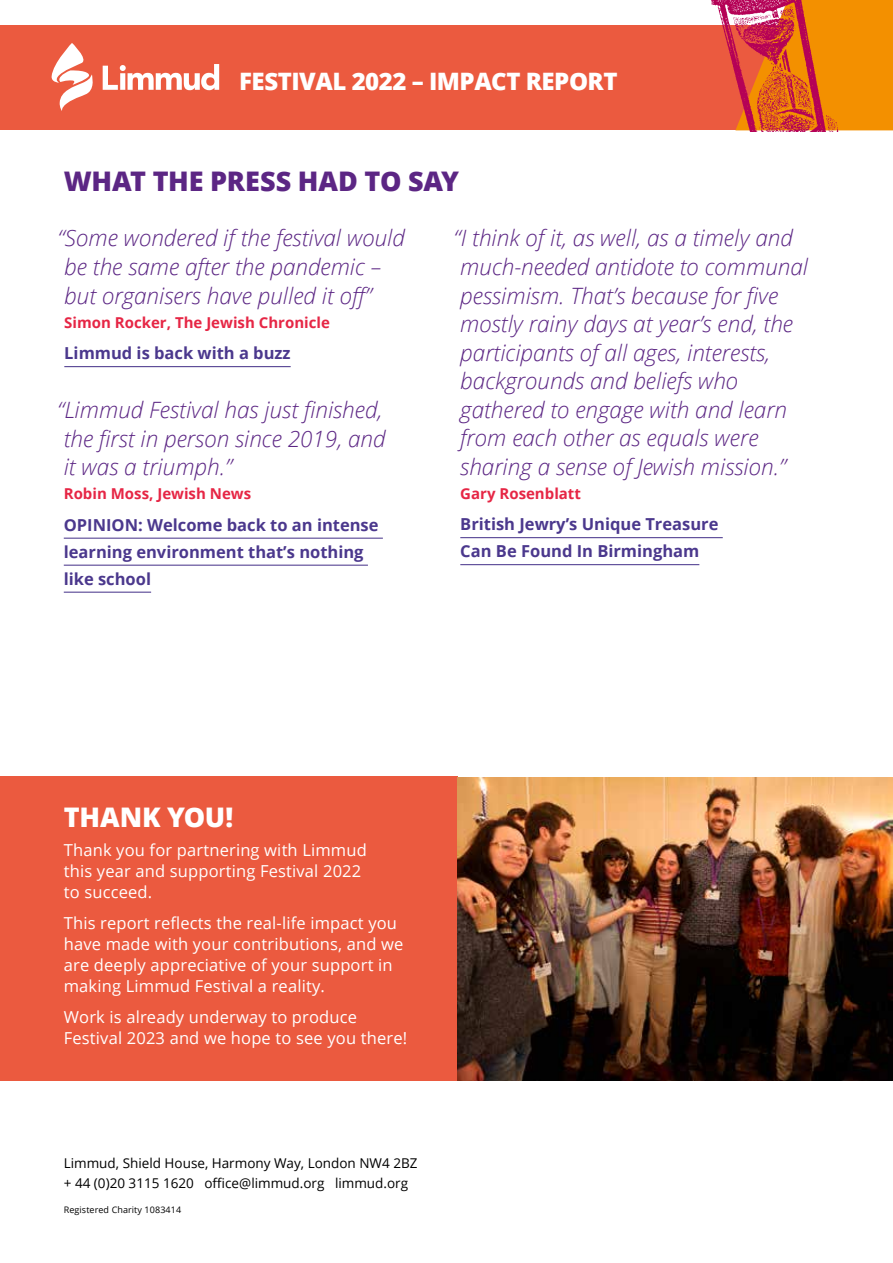
<style>
.page{position:relative;width:893px;height:1263px;background:#fff}
.page>*{position:absolute;margin:0;border:0;box-sizing:border-box;transform-origin:0 0}
.t1{font:800 27px "Open Sans";letter-spacing:-.005em;color:#5c2684}
.t2{font:800 27px "Open Sans";letter-spacing:-.01em;color:#fff}
.t3{font:800 24px "Open Sans";letter-spacing:-.02em;color:#fff}
.t4{font:italic 300 22.5px/28.5px "Open Sans";color:#5c2684}
.t5{font:16.5px/21px "Open Sans";letter-spacing:.01em;color:#fff}
.t6{font:700 16.5px/27px "Open Sans";color:#4b388d}
.t7{font:700 15px "Open Sans";color:#e62645}
.t8{font:13.5px/20.4px "Open Sans";color:#000}
.t9{font:9px "Open Sans";letter-spacing:.01em;color:#000}
</style>
<div class="page">
<div style="left:0;top:26px;width:893px;height:104px;background:#eb5a3f"></div>
<div style="left:848px;top:0;width:45px;height:130px;background:#f39000"></div>
<svg style="left:103px;top:64px;width:116px;height:26px"></svg>
<svg style="left:51px;top:43px;width:42px;height:68px"></svg>
<div style="left:0;top:776px;width:457px;height:305px;background:#eb5a3f"></div>
<img style="left:704px;top:0;width:144px;height:132px">
<hr style="left:64px;top:366px;width:227px;height:1px;background:#4b388d">
<hr style="left:460px;top:537px;width:263px;height:1px;background:#4b388d">
<hr style="left:460px;top:564px;width:239px;height:1px;background:#4b388d">
<hr style="left:64px;top:538px;width:319px;height:1px;background:#4b388d">
<hr style="left:64px;top:565px;width:304px;height:1px;background:#4b388d">
<hr style="left:64px;top:592px;width:87px;height:1px;background:#4b388d">
<img style="left:457px;top:778px;width:436px;height:303px">
<p class="t3" style="left:239px;top:63px;width:380px">FESTIVAL 2022 – IMPACT REPORT</p>
<p class="t1" style="left:64px;top:160px;width:397px">WHAT THE PRESS HAD TO SAY</p>
<p class="t4" style="left:58px;top:223px;width:348px">“Some wondered if the festival would be the same after the pandemic – but organisers have pulled it off”</p>
<p class="t7" style="left:64px;top:312px;width:267px">Simon Rocker, The Jewish Chronicle</p>
<p class="t6" style="left:64px;top:339px;width:228px">Limmud is back with a buzz</p>
<p class="t4" style="left:454px;top:223px;width:356px">“I think of it, as well, as a timely and much-needed antidote to communal pessimism. That’s because for five mostly rainy days at year’s end, the participants of all ages, interests, backgrounds and beliefs who gathered to engage with and learn from each other as equals were sharing a sense of Jewish mission.”</p>
<p class="t7" style="left:460px;top:483px;width:122px">Gary Rosenblatt</p>
<p class="t6" style="left:460px;top:510px;width:260px">British Jewry’s Unique Treasure<br>Can Be Found In Birmingham</p>
<p class="t4" style="left:57px;top:395px;width:330px">“Limmud Festival has just finished, the first in person since 2019, and it was a triumph.”</p>
<p class="t7" style="left:64px;top:483px;width:189px">Robin Moss, Jewish News</p>
<p class="t6" style="left:64px;top:511px;width:316px">OPINION: Welcome back to an intense learning environment that’s nothing like school</p>
<p class="t2" style="left:64px;top:796px;width:171px">THANK YOU!</p>
<p class="t5" style="left:64px;top:839px;width:305px">Thank you for partnering with Limmud this year and supporting Festival 2022 to succeed.</p>
<p class="t5" style="left:64px;top:912px;width:341px">This report reflects the real-life impact you have made with your contributions, and we are deeply appreciative of your support in making Limmud Festival a reality.</p>
<p class="t5" style="left:64px;top:1006px;width:345px">Work is already underway to produce<br>Festival 2023 and we hope to see you there!</p>
<p class="t8" style="left:64px;top:1152px;width:355px">Limmud, Shield House, Harmony Way, London NW4 2BZ + 44 (0)20 3115 1620 office@limmud.org limmud.org</p>
<p class="t9" style="left:64px;top:1203px;width:119px">Registered Charity 1083414</p>
</div>
